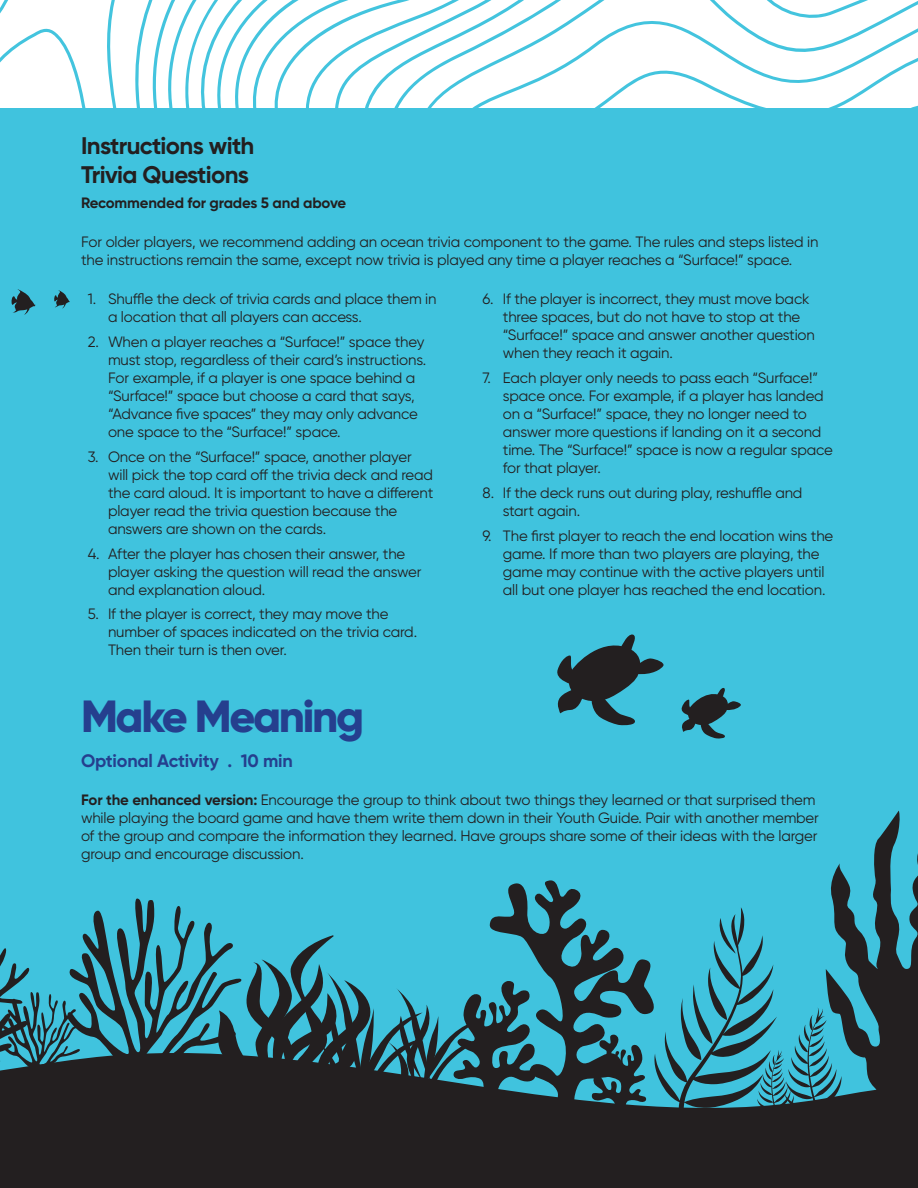
<style>
.page{position:relative;width:918px;height:1188px;background:#40c3de}
.page>*{position:absolute;margin:0;border:0;box-sizing:border-box;transform-origin:0 0}
.t1{font:800 45px "Gilroy";letter-spacing:-.05em;color:#253f8e}
.t2{font:700 24px "Gilroy";letter-spacing:-.025em;color:#231f20}
.t3{font:700 18px "Gilroy";letter-spacing:-.01em;color:#253f8e}
.t4{font:15px/18px "Gilroy";letter-spacing:-.01em;color:#231f20}
.t5{font:700 15px "Gilroy";letter-spacing:-.01em;color:#231f20}
.s1{font-weight:700}
</style>
<div class="page">
<svg style="left:11px;top:289px;width:25px;height:26px"></svg>
<svg style="left:54px;top:290px;width:16px;height:19px"></svg>
<svg style="left:681px;top:688px;width:60px;height:51px"></svg>
<svg style="left:557px;top:634px;width:107px;height:92px"></svg>
<div style="left:0;top:1158px;width:918px;height:30px;background:#231f20"></div>
<svg style="left:0;top:810px;width:918px;height:348px"></svg>
<svg style="left:0;top:0;width:918px;height:108px;background:#eaf8fb"></svg>
<p class="t2" style="left:81px;top:131px;width:175px">Instructions with</p>
<p class="t2" style="left:81px;top:160px;width:170px">Trivia Questions</p>
<p class="t5" style="left:81px;top:193px;width:267px">Recommended for grades 5 and above</p>
<p class="t4" style="left:81px;top:232px;width:739px">For older players, we recommend adding an ocean trivia component to the game. The rules and steps listed in the instructions remain the same, except now trivia is played any time a player reaches a “Surface!” space.</p>
<p class="t4" style="left:108px;top:290px;width:330px;text-indent:-20px">1. Shuffle the deck of trivia cards and place them in a location that all players can access.</p>
<p class="t4" style="left:108px;top:333px;width:320px;text-indent:-20px">2. When a player reaches a “Surface!” space they must stop, regardless of their card’s instructions.<br>For example, if a player is one space behind a “Surface!” space but choose a card that says, “Advance five spaces” they may only advance one space to the “Surface!” space.</p>
<p class="t4" style="left:108px;top:448px;width:327px;text-indent:-20px">3. Once on the “Surface!” space, another player will pick the top card off the trivia deck and read the card aloud. It is important to have a different player read the trivia question because the answers are shown on the cards.</p>
<p class="t4" style="left:108px;top:544px;width:315px;text-indent:-20px">4. After the player has chosen their answer, the player asking the question will read the answer and explanation aloud.</p>
<p class="t4" style="left:108px;top:605px;width:311px;text-indent:-20px">5. If the player is correct, they may move the number of spaces indicated on the trivia card.<br>Then their turn is then over.</p>
<p class="t4" style="left:503px;top:290px;width:314px;text-indent:-20px">6. If the player is incorrect, they must move back three spaces, but do not have to stop at the “Surface!” space and answer another question when they reach it again.</p>
<p class="t4" style="left:503px;top:369px;width:332px;text-indent:-20px">7. Each player only needs to pass each “Surface!” space once. For example, if a player has landed on a “Surface!” space, they no longer need to answer more questions if landing on it a second time. The “Surface!” space is now a regular space for that player.</p>
<p class="t4" style="left:503px;top:484px;width:301px;text-indent:-20px">8. If the deck runs out during play, reshuffle and start again.</p>
<p class="t4" style="left:503px;top:526px;width:332px;text-indent:-20px">9. The first player to reach the end location wins the game. If more than two players are playing, the game may continue with the active players until all but one player has reached the end location.</p>
<p class="t1" style="left:81px;top:688px;width:285px">Make Meaning</p>
<p class="t3" style="left:81px;top:750px;width:213px">Optional Activity . 10 min</p>
<p class="t4" style="left:81px;top:791px;width:739px"><span class="s1">For the enhanced version:</span> Encourage the group to think about two things they learned or that surprised them while playing the board game and have them write them down in their Youth Guide. Pair with another member of the group and compare the information they learned. Have groups share some of their ideas with the larger group and encourage discussion.</p>
</div>
